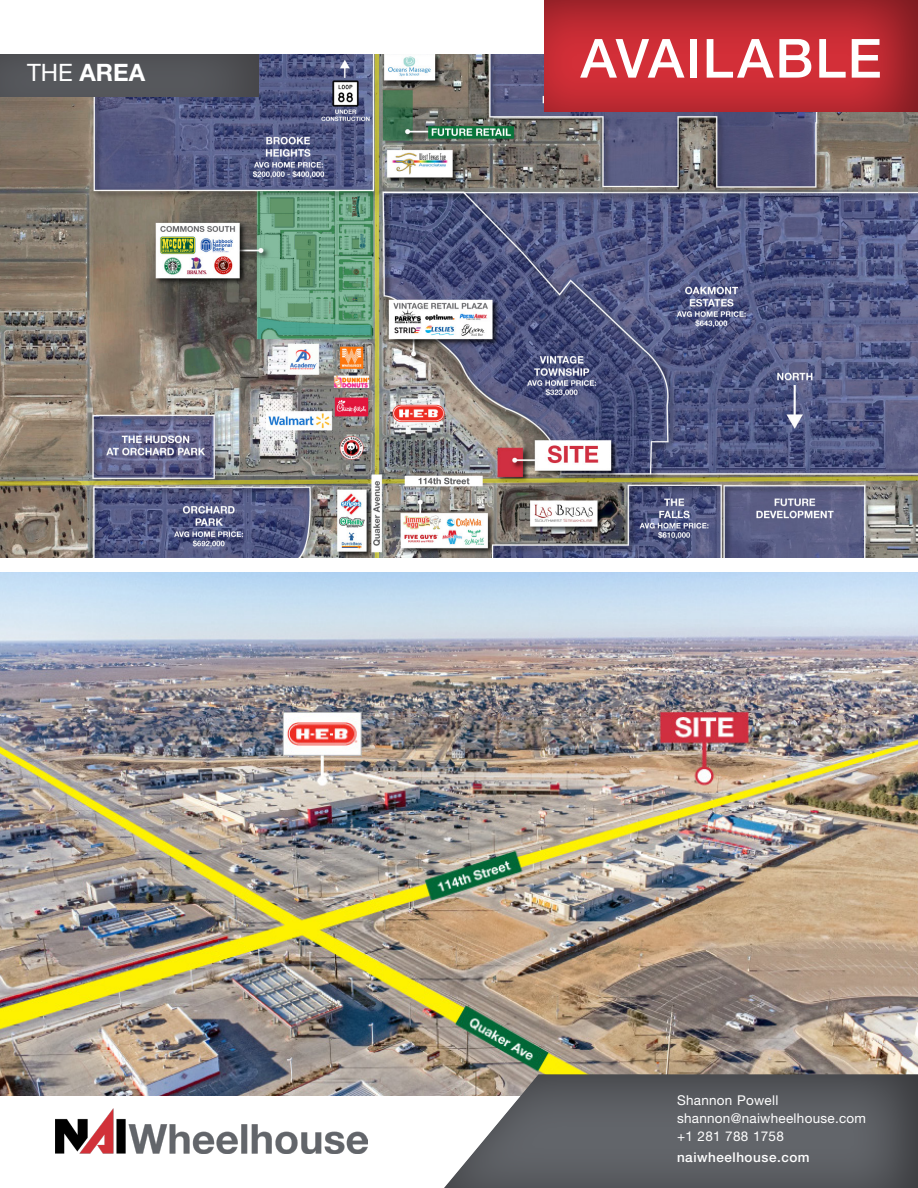
<style>
.page{position:relative;width:918px;height:1188px;background:#fff}
.page>*{position:absolute;margin:0;border:0;box-sizing:border-box;transform-origin:0 0}
.t1{font:500 54px "Helvetica Neue LT Std";letter-spacing:.03em;color:#fff}
.t2{font:700 24px "Helvetica Neue LT Std";color:#fff}
.t3{font:13.5px "Helvetica Neue LT Std";letter-spacing:.02em;color:#fff}
.t4{font:500 13.5px "Helvetica Neue LT Std";letter-spacing:.04em;color:#fff}
.s1{font-weight:400}
</style>
<div class="page">
<img style="left:0;top:54px;width:918px;height:503px">
<img style="left:0;top:572px;width:918px;height:523px">
<div style="left:0;top:52px;width:261px;height:46px;background:#231f20;opacity:.5"></div>
<img style="left:56px;top:1108px;width:311px;height:46px">
<div style="left:442px;top:1070px;width:476px;height:118px;background:#231f20;opacity:.5"></div>
<div style="left:542px;top:0;width:376px;height:113px;background:#231f20;opacity:.51"></div>
<p class="t2" style="left:27px;top:58px;width:120px"><span class="s1">THE</span> AREA</p>
<p class="t1" style="left:581px;top:26px;width:303px">AVAILABLE</p>
<p class="t3" style="left:677px;top:1092px;width:103px">Shannon Powell</p>
<p class="t3" style="left:677px;top:1110px;width:191px">shannon@naiwheelhouse.com</p>
<p class="t3" style="left:677px;top:1128px;width:108px">+1 281 788 1758</p>
<p class="t4" style="left:677px;top:1149px;width:134px">naiwheelhouse.com</p>
</div>
